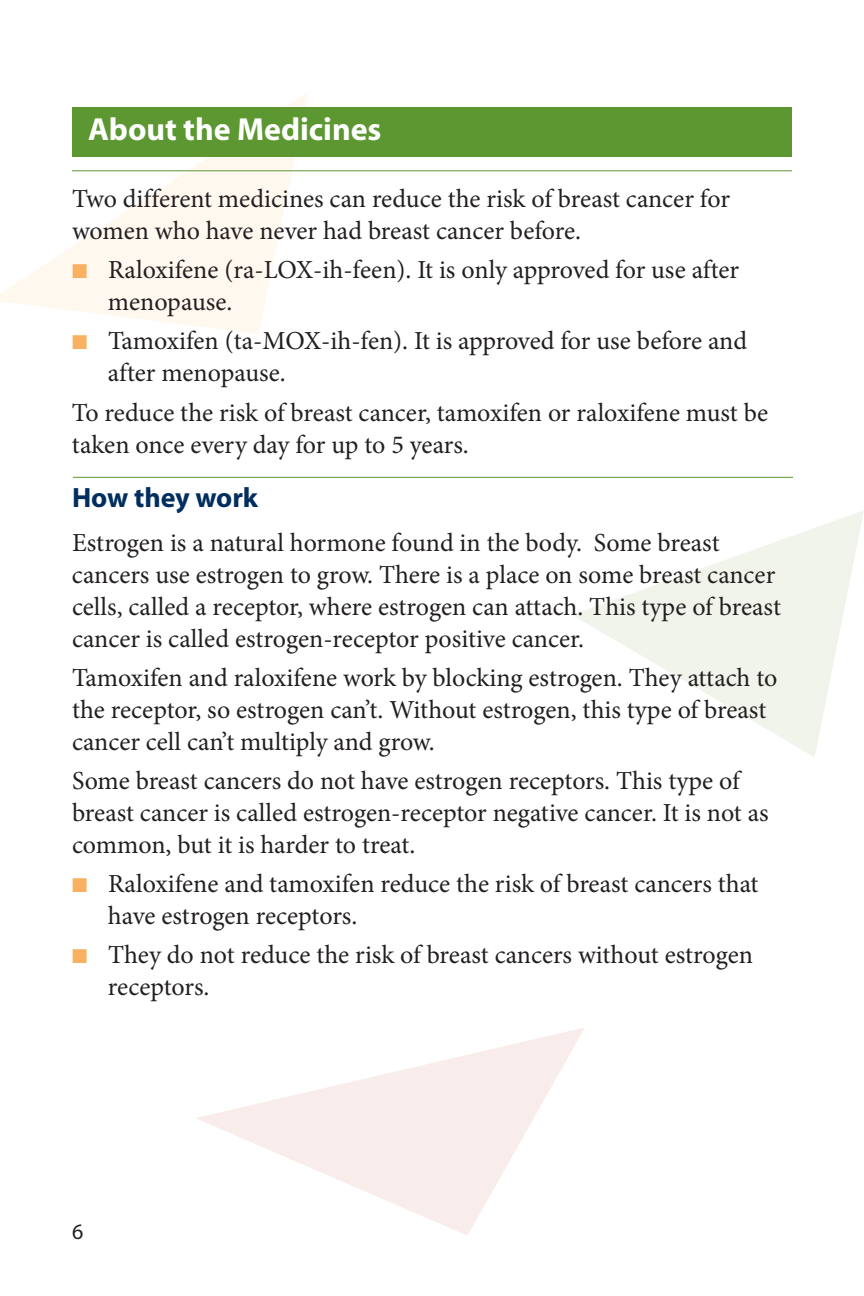
<style>
.page{position:relative;width:864px;height:1296px;background:#fff}
.page>*{position:absolute;margin:0;border:0;box-sizing:border-box;transform-origin:0 0}
.t1{font:700 32px "Myriad";color:#fff}
.t2{font:700 28px "Myriad";color:#002e5e}
.t3{font:26px/32px "Minion Pro";letter-spacing:-.005em;color:#231f20}
.t4{font:22px "Myriad";color:#231f20}
.s1{color:#fab061}
</style>
<div class="page">
<svg style="left:196px;top:1028px;width:388px;height:207px"></svg>
<svg style="left:0;top:93px;width:308px;height:241px"></svg>
<svg style="left:573px;top:510px;width:291px;height:247px"></svg>
<hr style="left:72px;top:170px;width:720px;height:1px;background:#5c9731">
<hr style="left:73px;top:477px;width:720px;height:1px;background:#5c9731">
<div style="left:72px;top:107px;width:720px;height:49px;background:#5c9731"></div>
<p class="t1" style="left:88px;top:117px;width:295px">About the Medicines</p>
<p class="t3" style="left:72px;top:185px;width:659px">Two different medicines can reduce the risk of breast cancer for women who have never had breast cancer before.</p>
<p class="t3" style="left:108px;top:256px;width:633px;text-indent:-36px"><span class="s1">■</span> Raloxifene (ra-LOX-ih-feen). It is only approved for use after menopause.</p>
<p class="t3" style="left:108px;top:327px;width:641px;text-indent:-36px"><span class="s1">■</span> Tamoxifen (ta-MOX-ih-fen). It is approved for use before and after menopause.</p>
<p class="t3" style="left:72px;top:399px;width:698px">To reduce the risk of breast cancer, tamoxifen or raloxifene must be taken once every day for up to 5 years.</p>
<p class="t2" style="left:72px;top:487px;width:188px">How they work</p>
<p class="t3" style="left:72px;top:529px;width:710px">Estrogen is a natural hormone found in the body. Some breast cancers use estrogen to grow. There is a place on some breast cancer cells, called a receptor, where estrogen can attach. This type of breast cancer is called estrogen-receptor positive cancer.</p>
<p class="t3" style="left:72px;top:664px;width:707px">Tamoxifen and raloxifene work by blocking estrogen. They attach to the receptor, so estrogen can’t. Without estrogen, this type of breast cancer cell can’t multiply and grow.</p>
<p class="t3" style="left:72px;top:767px;width:698px">Some breast cancers do not have estrogen receptors. This type of breast cancer is called estrogen-receptor negative cancer. It is not as common, but it is harder to treat.</p>
<p class="t3" style="left:108px;top:870px;width:652px;text-indent:-36px"><span class="s1">■</span> Raloxifene and tamoxifen reduce the risk of breast cancers that have estrogen receptors.</p>
<p class="t3" style="left:108px;top:941px;width:647px;text-indent:-36px"><span class="s1">■</span> They do not reduce the risk of breast cancers without estrogen receptors.</p>
<p class="t4" style="left:72px;top:1224px;width:13px">6</p>
</div>
